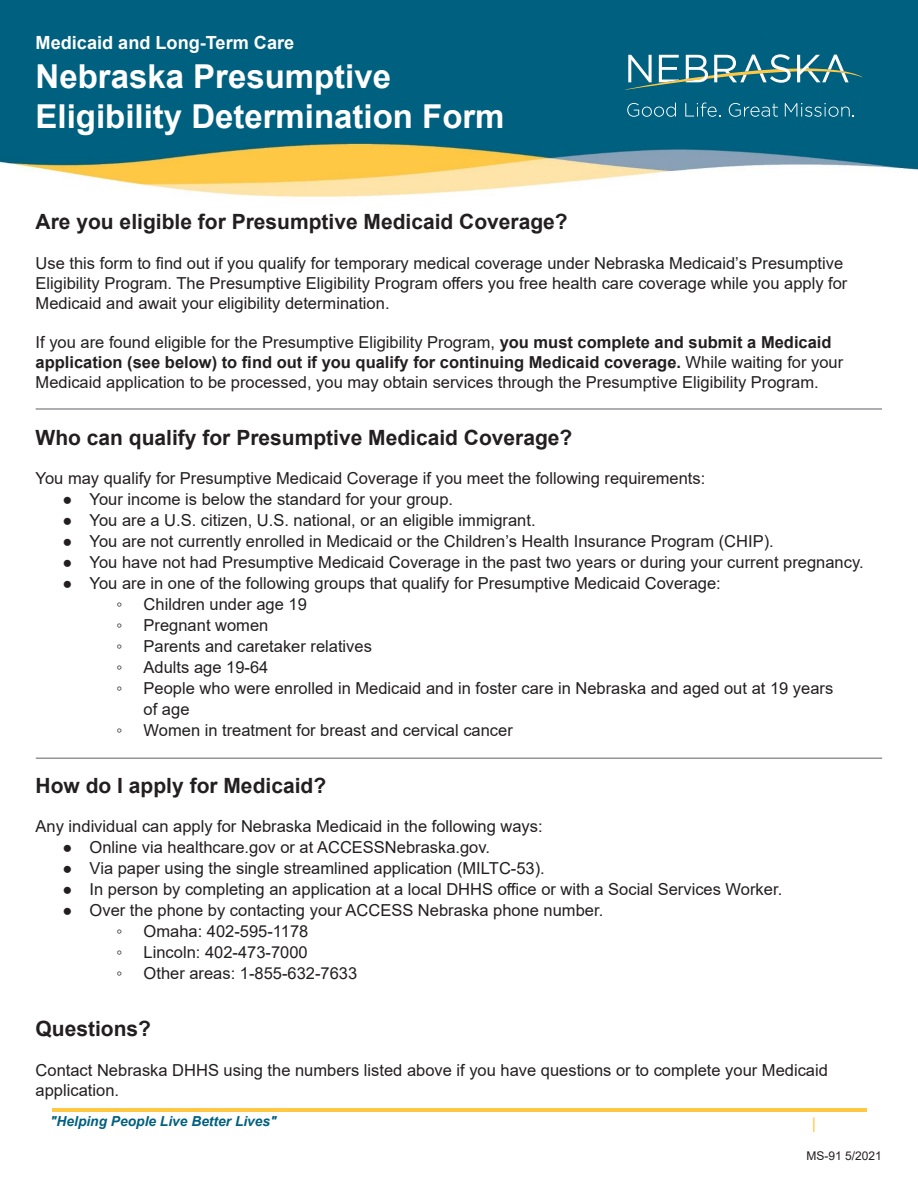
<style>
.page{position:relative;width:918px;height:1188px;background:#fff}
.page>*{position:absolute;margin:0;border:0;box-sizing:border-box;transform-origin:0 0}
.HEAD{font:700 33px "Arial";color:#fff}
.t1{font:700 21px "Arial";color:#231f20}
.HEAD-2{font:700 18.15px "Arial";color:#fff}
.t2{font:16.5px/19.8px "Arial";color:#231f20}
.t3{font:700 16.5px "Arial";color:#fff}
.HEAD-3{font:italic 700 13.8px "Arial";color:#00607f}
.t4{font:italic 13.5px "Arial";letter-spacing:.005em;color:#00607f}
.low-form{font:12px "Arial";color:#231f20}
.s1{font-weight:700}
</style>
<div class="page">
<img style="left:0;top:0;width:918px;height:198px">
<hr style="left:52px;top:1109px;width:814px;height:3px;background:#ffc843">
<div style="left:618px;top:47px;width:253px;height:81px;background:#00607f"></div>
<div style="left:36px;top:36px;width:508px;height:107px;background:#00607f"></div>
<svg style="left:625px;top:54px;width:237px;height:36px"></svg>
<svg style="left:627px;top:103px;width:49px;height:14px"></svg>
<svg style="left:685px;top:103px;width:35px;height:14px"></svg>
<svg style="left:729px;top:103px;width:49px;height:14px"></svg>
<svg style="left:785px;top:103px;width:69px;height:14px"></svg>
<hr style="left:36px;top:408px;width:846px;height:2px;background:#939598">
<hr style="left:36px;top:758px;width:846px;height:1px;background:#939598">
<p class="HEAD-2" style="left:36px;top:30px;width:260px">Medicaid and Long-Term Care</p>
<p class="HEAD" style="left:36px;top:54px;width:357px">Nebraska Presumptive</p>
<p class="HEAD" style="left:36px;top:93px;width:470px">Eligibility Determination Form</p>
<p class="t3" style="left:54px;top:38px;width:335px">Department of Health and Human Services</p>
<p class="t1" style="left:36px;top:207px;width:534px">Are you eligible for Presumptive Medicaid Coverage?</p>
<p class="t2" style="left:36px;top:253px;width:813px">Use this form to find out if you qualify for temporary medical coverage under Nebraska Medicaid’s Presumptive<br>Eligibility Program. The Presumptive Eligibility Program offers you free health care coverage while you apply for<br>Medicaid and await your eligibility determination.</p>
<p class="t2" style="left:36px;top:332px;width:809px">If you are found eligible for the Presumptive Eligibility Program, <span class="s1">you must complete and submit a Medicaid application (see below) to find out if you qualify for continuing Medicaid coverage.</span> While waiting for your<br>Medicaid application to be processed, you may obtain services through the Presumptive Eligibility Program.</p>
<p class="t1" style="left:36px;top:422px;width:538px">Who can qualify for Presumptive Medicaid Coverage?</p>
<p class="t2" style="left:36px;top:468px;width:671px">You may qualify for Presumptive Medicaid Coverage if you meet the following requirements:</p>
<p class="t2" style="left:63px;top:489px;width:392px">● Your income is below the standard for your group.</p>
<p class="t2" style="left:63px;top:510px;width:474px">● You are a U.S. citizen, U.S. national, or an eligible immigrant.</p>
<p class="t2" style="left:63px;top:531px;width:713px">● You are not currently enrolled in Medicaid or the Children’s Health Insurance Program (CHIP).</p>
<p class="t2" style="left:63px;top:552px;width:803px">● You have not had Presumptive Medicaid Coverage in the past two years or during your current pregnancy.</p>
<p class="t2" style="left:63px;top:573px;width:660px">● You are in one of the following groups that qualify for Presumptive Medicaid Coverage:</p>
<p class="t2" style="left:117px;top:594px;width:7px">◦</p>
<p class="t2" style="left:144px;top:594px;width:165px">Children under age 19</p>
<p class="t2" style="left:117px;top:615px;width:7px">◦</p>
<p class="t2" style="left:144px;top:615px;width:126px">Pregnant women</p>
<p class="t2" style="left:117px;top:636px;width:7px">◦</p>
<p class="t2" style="left:144px;top:636px;width:230px">Parents and caretaker relatives</p>
<p class="t2" style="left:117px;top:657px;width:7px">◦</p>
<p class="t2" style="left:144px;top:657px;width:126px">Adults age 19-64</p>
<p class="t2" style="left:117px;top:678px;width:7px">◦</p>
<p class="t2" style="left:144px;top:678px;width:691px;line-height:21px">People who were enrolled in Medicaid and in foster care in Nebraska and aged out at 19 years of age</p>
<p class="t2" style="left:117px;top:720px;width:7px">◦</p>
<p class="t2" style="left:144px;top:720px;width:371px">Women in treatment for breast and cervical cancer</p>
<p class="t1" style="left:36px;top:771px;width:292px">How do I apply for Medicaid?</p>
<p class="t2" style="left:36px;top:817px;width:509px">Any individual can apply for Nebraska Medicaid in the following ways:</p>
<p class="t2" style="left:63px;top:838px;width:429px">● Online via healthcare.gov or at ACCESSNebraska.gov.</p>
<p class="t2" style="left:63px;top:859px;width:484px">● Via paper using the single streamlined application (MILTC-53).</p>
<p class="t2" style="left:63px;top:880px;width:721px">● In person by completing an application at a local DHHS office or with a Social Services Worker.</p>
<p class="t2" style="left:63px;top:901px;width:542px">● Over the phone by contacting your ACCESS Nebraska phone number.</p>
<p class="t2" style="left:117px;top:922px;width:7px">◦</p>
<p class="t2" style="left:144px;top:922px;width:166px">Omaha: 402-595-1178</p>
<p class="t2" style="left:117px;top:943px;width:7px">◦</p>
<p class="t2" style="left:144px;top:943px;width:166px">Lincoln: 402-473-7000</p>
<p class="t2" style="left:117px;top:964px;width:7px">◦</p>
<p class="t2" style="left:144px;top:964px;width:215px">Other areas: 1-855-632-7633</p>
<p class="t1" style="left:36px;top:1014px;width:117px">Questions?</p>
<p class="t2" style="left:36px;top:1060px;width:794px">Contact Nebraska DHHS using the numbers listed above if you have questions or to complete your Medicaid application.</p>
<p class="HEAD-3" style="left:50px;top:1112px;width:228px">"Helping People Live Better Lives"</p>
<p class="t4" style="left:54px;top:1116px;width:216px">“Helping People Living Better Lives”</p>
<p class="low-form" style="left:807px;top:1148px;width:77px">MS-91 5/2021</p>
</div>
